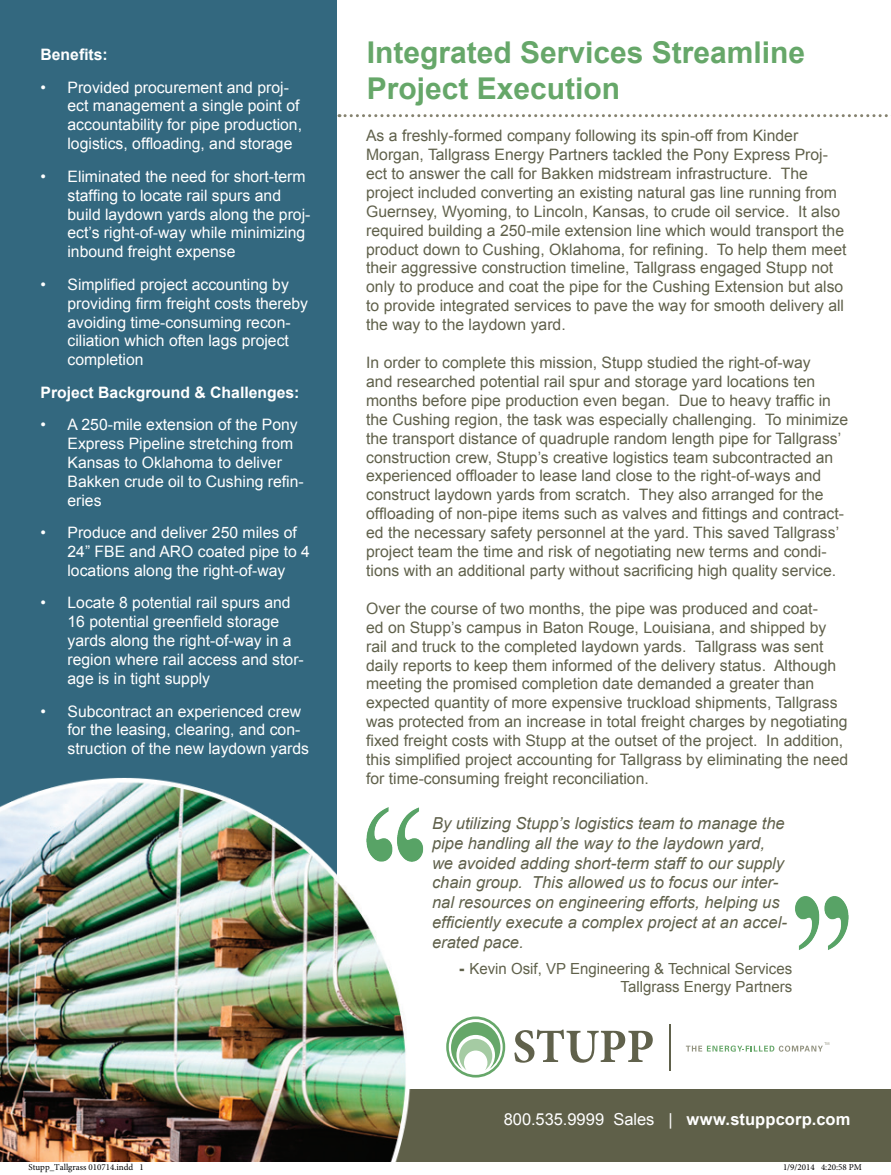
<style>
.page{position:relative;width:891px;height:1175px;background:#fff}
.page>*{position:absolute;margin:0;border:0;box-sizing:border-box;transform-origin:0 0}
.t1{font:700 30px/36px "Arial";color:#66a769}
.t2{font:italic 16.5px/19.8px "Arial";color:#60614b}
.t3{font:16.5px "Arial";color:#fff}
.t4{font:15.75px/18.9px "Arial";color:#60614b}
.t5{font:15.75px/18.9px "Arial";color:#fff}
.t6{font:700 15.75px "Arial";color:#fff}
.t7{font:15.3px/18.3px "Arial";color:#60614b;text-align:right}
.t8{font:9px "Minion Pro";color:#000}
.s1{font-weight:900}
.s2{font-weight:700}
</style>
<div class="page">
<div style="left:39px;top:1089px;width:852px;height:72px;background:#5f6049"></div>
<svg style="left:686px;top:1042px;width:143px;height:9px"></svg>
<hr style="left:670px;top:1023px;width:1px;height:47px;background:#60614b">
<svg style="left:514px;top:1029px;width:139px;height:33px"></svg>
<svg style="left:446px;top:1016px;width:59px;height:61px"></svg>
<div style="left:0;top:0;width:337px;height:1161px;background:#33687f"></div>
<img style="left:0;top:777px;width:411px;height:384px">
<svg style="left:339px;top:114px;width:549px;height:3px"></svg>
<img style="left:366px;top:807px;width:58px;height:57px">
<img style="left:795px;top:896px;width:54px;height:54px">
<svg style="left:821px;top:1161px;width:41px;height:1px"></svg>
<p class="t6" style="left:40px;top:44px;width:69px">Benefits:</p>
<p class="t5" style="left:67px;top:78px;width:236px;text-indent:-27px">• Provided procurement and proj&shy;ect management a single point of accountability for pipe production, logistics, offloading, and storage</p>
<p class="t5" style="left:67px;top:167px;width:244px;text-indent:-27px">• Eliminated the need for short-term staffing to locate rail spurs and build laydown yards along the proj&shy;ect’s right-of-way while minimizing inbound freight expense</p>
<p class="t5" style="left:67px;top:275px;width:242px;text-indent:-27px">• Simplified project accounting by providing firm freight costs thereby avoiding time-consuming recon&shy;ciliation which often lags project completion</p>
<p class="t6" style="left:40px;top:382px;width:261px">Project Background &amp; Challenges:</p>
<p class="t5" style="left:67px;top:415px;width:238px;text-indent:-27px">• A 250-mile extension of the Pony<br>Express Pipeline stretching from<br>Kansas to Oklahoma to deliver<br>Bakken crude oil to Cushing refin&shy;eries</p>
<p class="t5" style="left:67px;top:523px;width:244px;text-indent:-27px">• Produce and deliver 250 miles of<br>24” FBE and ARO coated pipe to 4 locations along the right-of-way</p>
<p class="t5" style="left:67px;top:593px;width:238px;text-indent:-27px">• Locate 8 potential rail spurs and<br>16 potential greenfield storage yards along the right-of-way in a region where rail access and stor&shy;age is in tight supply</p>
<p class="t5" style="left:67px;top:701px;width:243px;text-indent:-27px">• Subcontract an experienced crew for the leasing, clearing, and con&shy;struction of the new laydown yards</p>
<h1 class="t1" style="left:367px;top:35px;width:440px">Integrated Services Streamline<br>Project Execution</h1>
<p class="t4" style="left:366px;top:126px;width:482px">As a freshly-formed company following its spin-off from Kinder Morgan, Tallgrass Energy Partners tackled the Pony Express Proj&shy;ect to answer the call for Bakken midstream infrastructure. The project included converting an existing natural gas line running from Guernsey, Wyoming, to Lincoln, Kansas, to crude oil service. It also required building a 250-mile extension line which would transport the product down to Cushing, Oklahoma, for refining. To help them meet their aggressive construction timeline, Tallgrass engaged Stupp not only to produce and coat the pipe for the Cushing Extension but also to provide integrated services to pave the way for smooth delivery all the way to the laydown yard.</p>
<p class="t4" style="left:366px;top:353px;width:484px">In order to complete this mission, Stupp studied the right-of-way<br>and researched potential rail spur and storage yard locations ten months before pipe production even began. Due to heavy traffic in the Cushing region, the task was especially challenging. To minimize the transport distance of quadruple random length pipe for Tallgrass’ construction crew, Stupp’s creative logistics team subcontracted an experienced offloader to lease land close to the right-of-ways and construct laydown yards from scratch. They also arranged for the offloading of non-pipe items such as valves and fittings and contract&shy;ed the necessary safety personnel at the yard. This saved Tallgrass’ project team the time and risk of negotiating new terms and condi&shy;tions with an additional party without sacrificing high quality service.</p>
<p class="t4" style="left:366px;top:599px;width:484px">Over the course of two months, the pipe was produced and coat-<br>ed on Stupp’s campus in Baton Rouge, Louisiana, and shipped by rail and truck to the completed laydown yards. Tallgrass was sent daily reports to keep them informed of the delivery status. Although meeting the promised completion date demanded a greater than expected quantity of more expensive truckload shipments, Tallgrass was protected from an increase in total freight charges by negotiating fixed freight costs with Stupp at the outset of the project. In addition, this simplified project accounting for Tallgrass by eliminating the need for time-consuming freight reconciliation.</p>
<p class="t2" style="left:432px;top:813px;width:356px">By utilizing Stupp’s logistics team to manage the pipe handling all the way to the laydown yard, we avoided adding short-term staff to our supply chain group. This allowed us to focus our inter&shy;nal resources on engineering efforts, helping us efficiently execute a complex project at an accel&shy;erated pace.</p>
<p class="t7" style="left:459px;top:959px;width:334px"><span class="s1">-</span> Kevin Osif, VP Engineering &amp; Technical Services<br>Tallgrass Energy Partners</p>
<p class="t3" style="left:504px;top:1108px;width:348px">800.535.9999 Sales | <span class="s2">www.stuppcorp.com</span></p>
<p class="t8" style="left:28px;top:1161px;width:117px">Stupp_Tallgrass 010714.indd 1</p>
<p class="t8" style="left:783px;top:1161px;width:80px">1/9/2014 4:20:58 PM</p>
</div>
